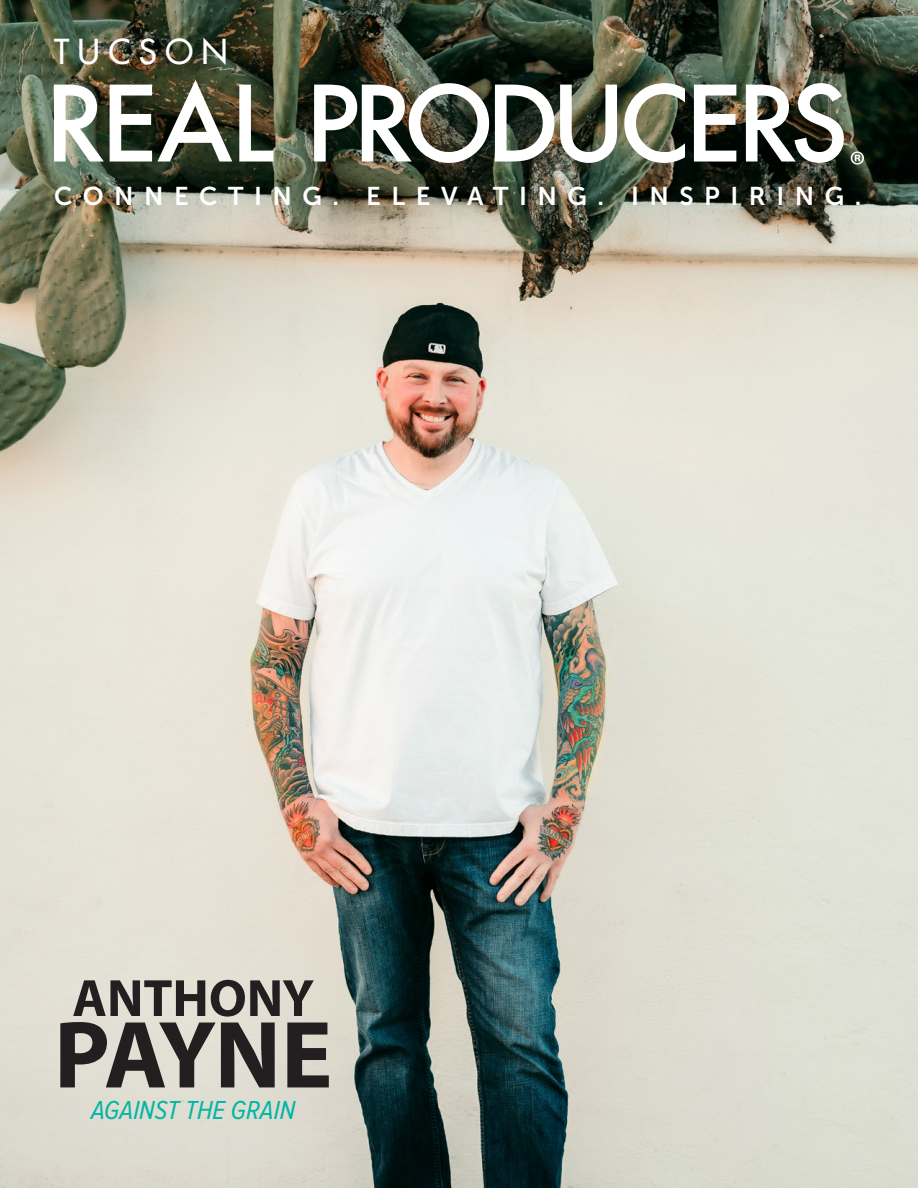
<style>
.page{position:relative;width:918px;height:1188px;background:#fff}
.page>*{position:absolute;margin:0;border:0;box-sizing:border-box;transform-origin:0 0}
.t1{font:700 96.3px "Myriad Pro";letter-spacing:-.04em;color:#231f20}
.t2{font:700 52.8px "Myriad Pro";color:#231f20}
.t3{font:500 33.45px "Futura Std";letter-spacing:.25em;color:#fff}
.t4{font:italic 27px "Proxima Nova Cond";color:#01b6a5}
.t5{font:25.65px "Museo Sans 700";letter-spacing:.41em;color:#fff}
</style>
<div class="page">
<img style="left:0;top:0;width:918px;height:1188px">
<svg style="left:54px;top:85px;width:50px;height:77px"></svg>
<svg style="left:110px;top:80px;width:122px;height:82px"></svg>
<svg style="left:239px;top:85px;width:35px;height:77px"></svg>
<svg style="left:314px;top:83px;width:175px;height:80px"></svg>
<svg style="left:495px;top:85px;width:59px;height:77px"></svg>
<svg style="left:560px;top:85px;width:57px;height:78px"></svg>
<svg style="left:624px;top:83px;width:61px;height:80px"></svg>
<svg style="left:694px;top:85px;width:42px;height:77px"></svg>
<img style="left:746px;top:83px;width:98px;height:80px">
<svg style="left:851px;top:152px;width:13px;height:13px"></svg>
<h3 class="t3" style="left:54px;top:30px;width:175px">TUCSON</h3>
<p class="t5" style="left:54px;top:182px;width:809px">CONNECTING. ELEVATING. INSPIRING.</p>
<h2 class="t2" style="left:72px;top:964px;width:243px">ANTHONY</h2>
<h1 class="t1" style="left:54px;top:992px;width:280px">PAYNE</h1>
<p class="t4" style="left:91px;top:1097px;width:205px">AGAINST THE GRAIN</p>
</div>
